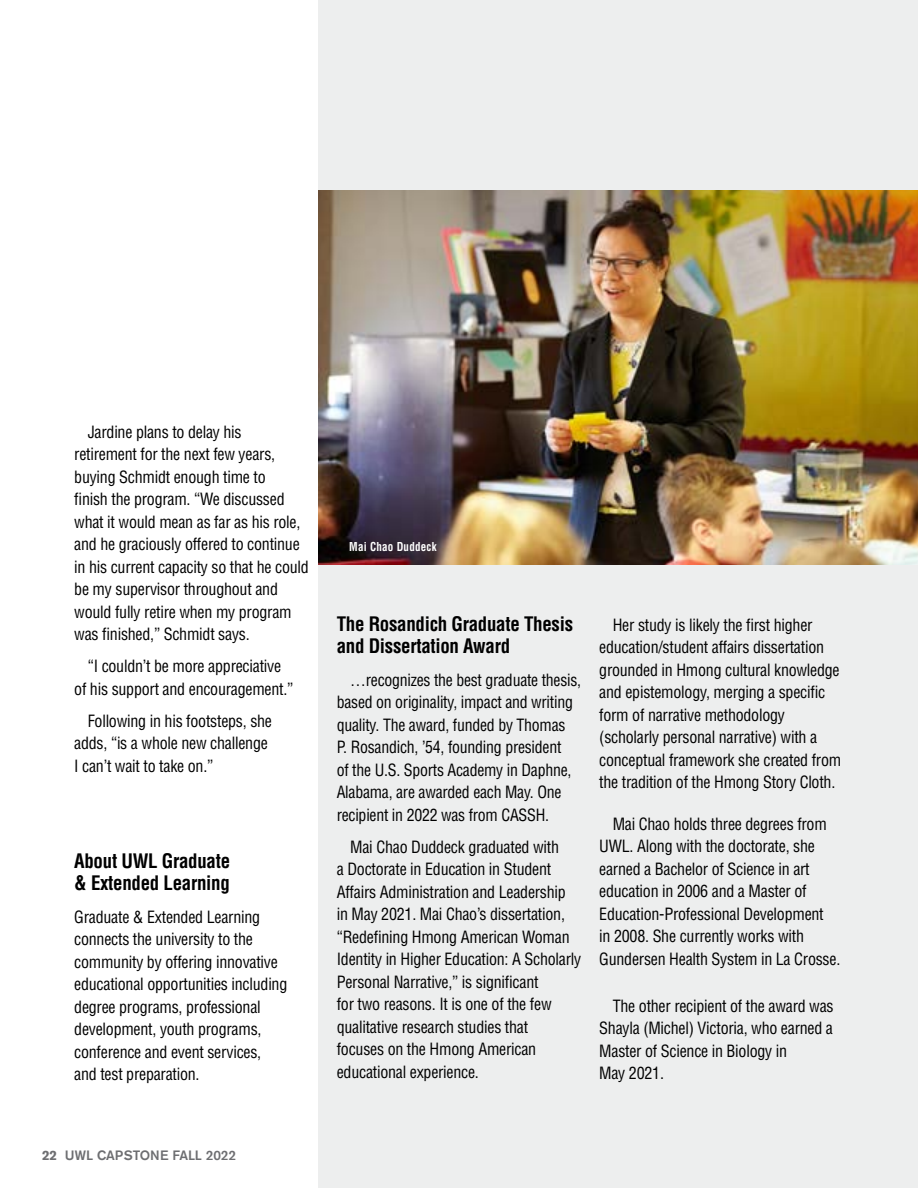
<style>
.page{position:relative;width:918px;height:1188px;background:#fff}
.page>*{position:absolute;margin:0;border:0;box-sizing:border-box;transform-origin:0 0}
.t1{font:700 condensed 19.5px/22.5px "Helvetica LT Std";letter-spacing:-.015em;color:#000}
.t2{font:condensed 16.5px/22.5px "Helvetica LT Std";letter-spacing:-.015em;color:#000}
.t3{font:condensed 16.5px/22.5px "Helvetica LT Std";letter-spacing:-.015em;color:#000;scale:.96 1}
.t4{font:500 13.5px "Akzidenz Grotesk Std";color:#6d6e71}
.t5{font:700 condensed 12px "Helvetica LT Std";letter-spacing:.02em;color:#fff;scale:.92 1}
.s1{font-weight:700}
</style>
<div class="page">
<div style="left:319px;top:0;width:599px;height:1188px;background:#edeeee"></div>
<img style="left:319px;top:190px;width:599px;height:374px">
<p class="t2" style="left:74px;top:420px;width:236px;text-indent:14px">Jardine plans to delay his<br>retirement for the next few years, buying Schmidt enough time to<br>finish the program. “We discussed what it would mean as far as his role, and he graciously offered to continue in his current capacity so that he could be my supervisor throughout and would fully retire when my program was finished,” Schmidt says.</p>
<p class="t2" style="left:74px;top:655px;width:221px;text-align:center">“I couldn’t be more appreciative<br>of his support and encouragement.”</p>
<p class="t2" style="left:74px;top:710px;width:199px;text-indent:13px">Following in his footsteps, she adds, “is a whole new challenge<br>I can’t wait to take on.”</p>
<p class="t1" style="left:74px;top:849px;width:157px">About UWL Graduate &amp; Extended Learning</p>
<p class="t2" style="left:74px;top:905px;width:215px">Graduate &amp; Extended Learning connects the university to the community by offering innovative educational opportunities including degree programs, professional development, youth programs, conference and event services, and test preparation.</p>
<p class="t4" style="left:42px;top:1147px;width:196px"><span class="s1">22</span> UWL CAPSTONE FALL 2022</p>
<p class="t5" style="left:349px;top:539px;width:96px">Mai Chao Duddeck</p>
<p class="t1" style="left:337px;top:612px;width:238px">The Rosandich Graduate Thesis and Dissertation Award</p>
<p class="t3" style="left:337px;top:668px;width:256px;text-indent:13px">…recognizes the best graduate thesis, based on originality, impact and writing quality. The award, funded by Thomas<br>P. Rosandich, ’54, founding president<br>of the U.S. Sports Academy in Daphne, Alabama, are awarded each May. One recipient in 2022 was from CASSH.</p>
<p class="t2" style="left:337px;top:835px;width:246px;text-indent:14px">Mai Chao Duddeck graduated with<br>a Doctorate in Education in Student Affairs Administration and Leadership in May 2021. Mai Chao’s dissertation, “Redefining Hmong American Woman Identity in Higher Education: A Scholarly Personal Narrative,” is significant<br>for two reasons. It is one of the few qualitative research studies that<br>focuses on the Hmong American educational experience.</p>
<p class="t2" style="left:599px;top:613px;width:244px;text-indent:13px">Her study is likely the first higher education/student affairs dissertation grounded in Hmong cultural knowledge and epistemology, merging a specific form of narrative methodology (scholarly personal narrative) with a conceptual framework she created from the tradition of the Hmong Story Cloth.</p>
<p class="t2" style="left:599px;top:812px;width:243px;text-indent:13px">Mai Chao holds three degrees from UWL. Along with the doctorate, she earned a Bachelor of Science in art education in 2006 and a Master of Education-Professional Development<br>in 2008. She currently works with Gundersen Health System in La Crosse.</p>
<p class="t2" style="left:599px;top:995px;width:236px;text-indent:14px">The other recipient of the award was<br>Shayla (Michel) Victoria, who earned a<br>Master of Science in Biology in<br>May 2021.</p>
</div>
